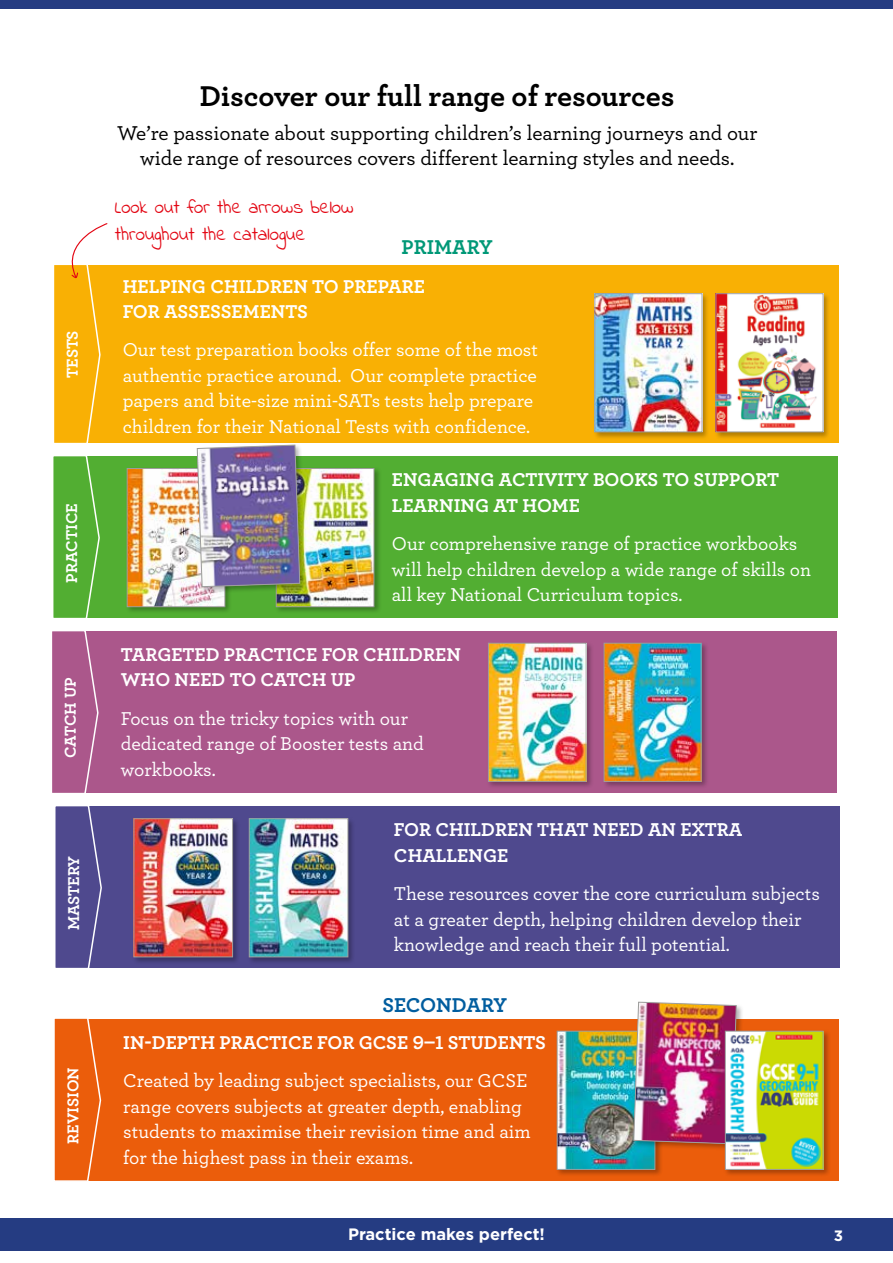
<style>
.page{position:relative;width:893px;height:1263px;background:#fff}
.page>*{position:absolute;margin:0;border:0;box-sizing:border-box;transform-origin:0 0}
.t1{font:700 30px "Archer";letter-spacing:-.005em;color:#000}
.t2{font:500 21px/25.5px "Archer";color:#000;text-align:center}
.t3{font:700 21px "Archer";letter-spacing:-.01em;color:#005d9f}
.t4{font:700 21px "Archer";color:#009877}
.t5{font:19.8px/26.8px "Indie Flower";color:#e30613}
.t6{font:500 19.5px/25.5px "Archer";color:#fff}
.t7{font:700 19.5px/25.5px "Archer";color:#fff}
.t8{font:700 16.5px "Archer";color:#fff}
.t9{font:700 16.5px "Gotham";color:#fff}
.t10{font:700 15px "Gotham";color:#fff}
</style>
<div class="page">
<div style="left:0;top:1218px;width:893px;height:33px;background:#253c82"></div>
<div style="left:0;top:0;width:893px;height:9px;background:#253c82"></div>
<div style="left:61px;top:265px;width:777px;height:178px;background:#f9b004"></div>
<div style="left:60px;top:456px;width:778px;height:162px;background:#52ae32"></div>
<svg style="left:53px;top:456px;width:47px;height:162px"></svg>
<div style="left:59px;top:631px;width:777px;height:162px;background:#ab578b"></div>
<svg style="left:52px;top:631px;width:47px;height:162px"></svg>
<div style="left:62px;top:806px;width:778px;height:161px;background:#4f498e"></div>
<svg style="left:55px;top:806px;width:48px;height:162px"></svg>
<div style="left:62px;top:1019px;width:777px;height:161px;background:#eb5d0b"></div>
<svg style="left:54px;top:1018px;width:48px;height:163px"></svg>
<div style="left:593px;top:292px;width:117px;height:148px;background:#000;opacity:.3"></div>
<img style="left:597px;top:295px;width:103px;height:135px">
<div style="left:595px;top:293px;width:107px;height:139px;border:1px solid #9d9d9c"></div>
<div style="left:125px;top:467px;width:108px;height:148px;background:#000;opacity:.3"></div>
<img style="left:129px;top:470px;width:94px;height:135px">
<div style="left:127px;top:468px;width:98px;height:139px;border:1px solid #9d9d9c"></div>
<div style="left:602px;top:641px;width:107px;height:148px;background:#000;opacity:.3"></div>
<img style="left:606px;top:645px;width:93px;height:135px">
<div style="left:604px;top:643px;width:97px;height:139px;border:1px solid #9d9d9c"></div>
<div style="left:486px;top:641px;width:108px;height:148px;background:#000;opacity:.3"></div>
<img style="left:490px;top:645px;width:94px;height:135px">
<div style="left:488px;top:643px;width:98px;height:139px;border:1px solid #9d9d9c"></div>
<div style="left:132px;top:817px;width:108px;height:148px;background:#000;opacity:.3"></div>
<img style="left:136px;top:820px;width:95px;height:135px">
<div style="left:134px;top:818px;width:99px;height:139px;border:1px solid #9d9d9c"></div>
<div style="left:555px;top:1029px;width:108px;height:148px;background:#000;opacity:.3"></div>
<img style="left:559px;top:1033px;width:94px;height:134px">
<div style="left:557px;top:1031px;width:98px;height:138px;border:1px solid #9d9d9c"></div>
<div style="left:714px;top:292px;width:117px;height:148px;background:#000;opacity:.3"></div>
<img style="left:718px;top:295px;width:103px;height:135px">
<div style="left:716px;top:293px;width:107px;height:139px;border:1px solid #9d9d9c"></div>
<div style="left:274px;top:467px;width:108px;height:148px;background:#000;opacity:.3"></div>
<img style="left:278px;top:470px;width:94px;height:135px">
<div style="left:276px;top:468px;width:98px;height:139px;border:1px solid #9d9d9c"></div>
<div style="left:196px;top:444px;width:111px;height:150px;background:#000;opacity:.3"></div>
<img style="left:197px;top:445px;width:103px;height:142px">
<div style="left:632px;top:1001px;width:112px;height:150px;background:#000;opacity:.3"></div>
<img style="left:633px;top:1002px;width:104px;height:142px">
<div style="left:247px;top:817px;width:108px;height:148px;background:#000;opacity:.3"></div>
<img style="left:251px;top:820px;width:95px;height:135px">
<div style="left:249px;top:818px;width:99px;height:139px;border:1px solid #9d9d9c"></div>
<div style="left:723px;top:1029px;width:108px;height:148px;background:#000;opacity:.3"></div>
<img style="left:727px;top:1033px;width:94px;height:134px">
<div style="left:725px;top:1031px;width:98px;height:138px;border:1px solid #9d9d9c"></div>
<svg style="left:54px;top:223px;width:54px;height:220px"></svg>
<p class="t8" style="left:59px;top:378px;width:49px;rotate:-90deg">TESTS</p>
<p class="t8" style="left:59px;top:582px;width:81px;rotate:-90deg">PRACTICE</p>
<p class="t8" style="left:57px;top:758px;width:82px;rotate:-90deg">CATCH UP</p>
<p class="t8" style="left:61px;top:930px;width:76px;rotate:-90deg">MASTERY</p>
<p class="t8" style="left:60px;top:1144px;width:78px;rotate:-90deg">REVISION</p>
<h1 class="t1" style="left:200px;top:72px;width:476px">Discover our full range of resources</h1>
<p class="t2" style="left:117px;top:119px;width:642px">We’re passionate about supporting children’s learning journeys and our wide range of resources covers different learning styles and needs.</p>
<p class="t5" style="left:115px;top:195px;width:240px">Look out for the arrows below throughout the catalogue</p>
<p class="t4" style="left:402px;top:231px;width:93px">PRIMARY</p>
<p class="t7" style="left:123px;top:272px;width:304px">HELPING CHILDREN TO PREPARE<br>FOR ASSESSEMENTS</p>
<p class="t6" style="left:123px;top:336px;width:417px">Our test preparation books offer some of the most authentic practice around. Our complete practice papers and bite-size mini-SATs tests help prepare children for their National Tests with confidence.</p>
<p class="t7" style="left:392px;top:466px;width:389px">ENGAGING ACTIVITY BOOKS TO SUPPORT<br>LEARNING AT HOME</p>
<p class="t6" style="left:392px;top:530px;width:421px">Our comprehensive range of practice workbooks will help children develop a wide range of skills on all key National Curriculum topics.</p>
<p class="t7" style="left:121px;top:640px;width:342px">TARGETED PRACTICE FOR CHILDREN<br>WHO NEED TO CATCH UP</p>
<p class="t6" style="left:121px;top:704px;width:305px">Focus on the tricky topics with our dedicated range of Booster tests and workbooks.</p>
<p class="t7" style="left:394px;top:816px;width:350px">FOR CHILDREN THAT NEED AN EXTRA<br>CHALLENGE</p>
<p class="t6" style="left:394px;top:880px;width:427px">These resources cover the core curriculum subjects at a greater depth, helping children develop their knowledge and reach their full potential.</p>
<p class="t3" style="left:382px;top:988px;width:126px">SECONDARY</p>
<p class="t7" style="left:123px;top:1028px;width:424px">IN-DEPTH PRACTICE FOR GCSE 9–1 STUDENTS</p>
<p class="t6" style="left:123px;top:1067px;width:409px">Created by leading subject specialists, our GCSE range covers subjects at greater depth, enabling students to maximise their revision time and aim for the highest pass in their exams.</p>
<p class="t9" style="left:348px;top:1225px;width:198px">Practice makes perfect!</p>
<p class="t10" style="left:834px;top:1227px;width:11px">3</p>
</div>
